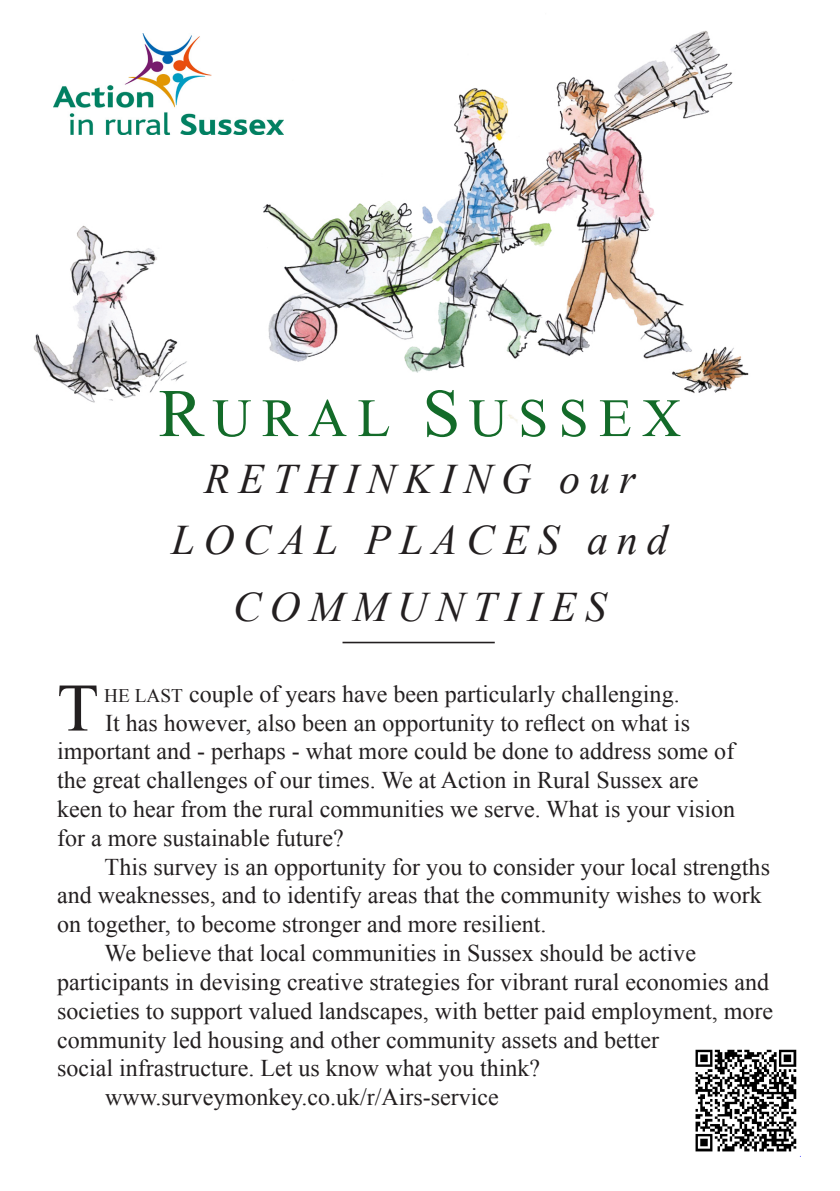
<style>
.page{position:relative;width:840px;height:1191px;background:#fff}
.page>*{position:absolute;margin:0;border:0;box-sizing:border-box;transform-origin:0 0}
.t1{font:68px "Times New Roman";color:#231f20}
.t2{font:54px "Times New Roman";letter-spacing:.19em;color:#136b29}
.t3{font:italic 42px/66.8px "Times New Roman";letter-spacing:.21em;color:#231f20;text-align:center}
.t4{font:24px/28.8px "Times New Roman";color:#231f20}
.s1{font-size:68px}
.s2{font-size:19.2px}
</style>
<div class="page">
<img style="left:33px;top:30px;width:768px;height:1127px">
<hr style="left:342px;top:641px;width:152px;height:2px;background:#231f20">
<img style="left:53px;top:33px;width:231px;height:101px">
<img style="left:692px;top:1045px;width:108px;height:111px">
<p class="t2" style="left:158px;top:382px;width:524px"><span class="s1">R</span>URAL <span class="s1">S</span>USSEX</p>
<p class="t3" style="left:204px;top:445px;width:432px">RETHINKING our</p>
<p class="t3" style="left:171px;top:506px;width:497px">LOCAL PLACES and<br>COMMUNTIIES</p>
<p class="t4" style="left:104px;top:679px;width:576px"><span class="s2">HE LAST</span> couple of years have been particularly challenging.</p>
<p class="t4" style="left:57px;top:708px;width:678px;text-align:center">It has however, also been an opportunity to reflect on what is important and - perhaps - what more could be done to address some of</p>
<p class="t4" style="left:57px;top:765px;width:642px">the great challenges of our times. We at Action in Rural Sussex are</p>
<p class="t4" style="left:57px;top:794px;width:679px">keen to hear from the rural communities we serve. What is your vision</p>
<p class="t4" style="left:57px;top:823px;width:288px">for a more sustainable future?</p>
<p class="t4" style="left:57px;top:852px;width:714px;text-indent:48px">This survey is an opportunity for you to consider your local strengths and weaknesses, and to identify areas that the community wishes to work on together, to become stronger and more resilient.</p>
<p class="t4" style="left:57px;top:938px;width:717px;text-indent:48px">We believe that local communities in Sussex should be active participants in devising creative strategies for vibrant rural economies and societies to support valued landscapes, with better paid employment, more community led housing and other community assets and better</p>
<p class="t4" style="left:57px;top:1053px;width:484px">social infrastructure. Let us know what you think?</p>
<p class="t4" style="left:105px;top:1082px;width:395px">www.surveymonkey.co.uk/r/Airs-service</p>
<p class="t1" style="left:57px;top:662px;width:43px">T</p>
</div>
